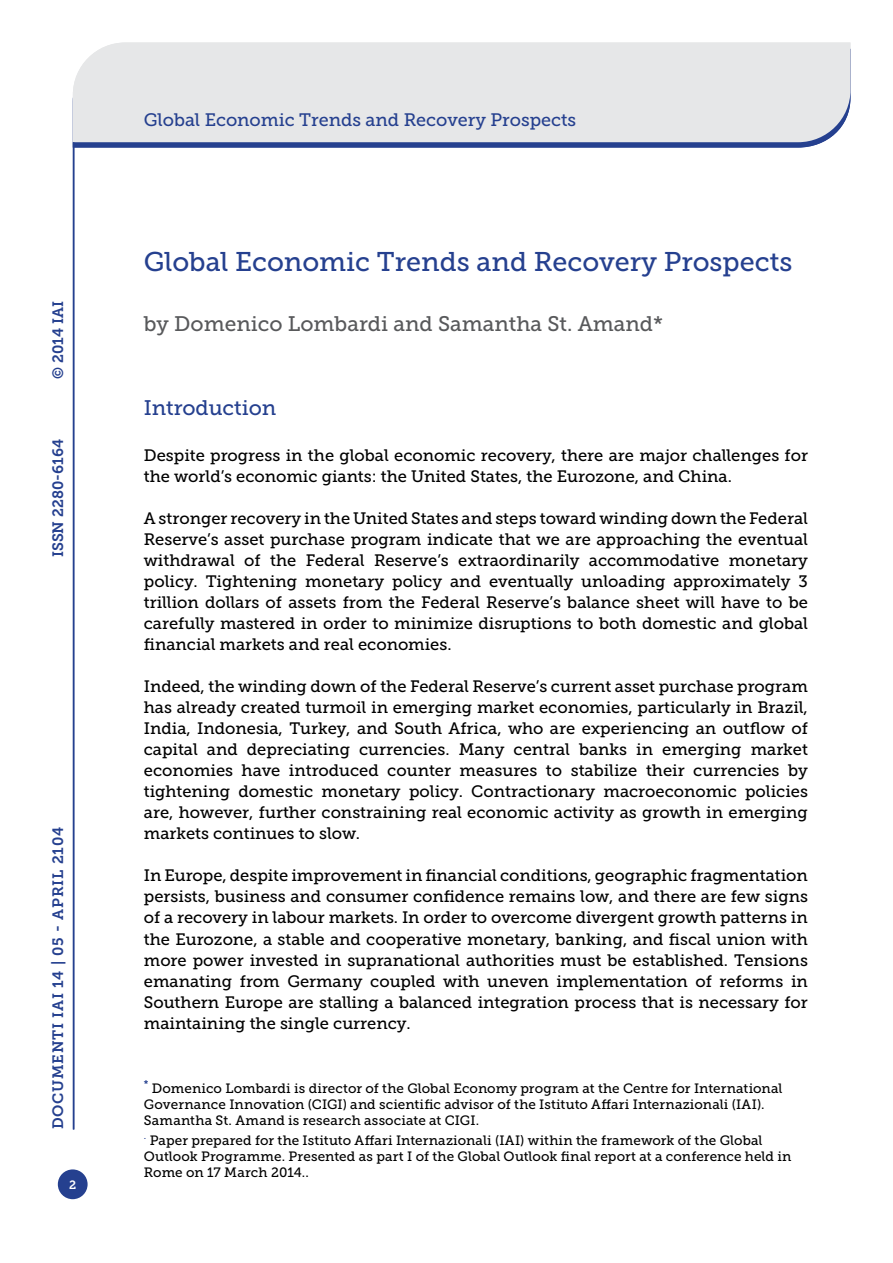
<style>
.page{position:relative;width:893px;height:1263px;background:#fff}
.page>*{position:absolute;margin:0;border:0;box-sizing:border-box;transform-origin:0 0}
.t1{font:27px "Museo Slab 500";color:#25408f}
.t2{font:21px "Museo Slab 500";color:#58595b}
.t3{font:21px "Museo Slab 500";letter-spacing:-.005em;color:#25408f}
.t4{font:18px "Museo Slab 500";color:#25408f}
.t5{font:16.5px/21px "Museo Slab 500";color:#000;text-align:justify}
.t6{font:15px "Museo Slab 700";letter-spacing:.05em;color:#25408f}
.t7{font:15px "Museo Slab 700";color:#25408f}
.t8{font:13.5px/16.2px "Museo Slab 500";letter-spacing:.005em;color:#000}
.t9{font:12px "Museo Slab 700";color:#fff}
</style>
<div class="page">
<div style="left:58px;top:1169px;width:30px;height:30px;background:#25408f;border-radius:50%"></div>
<svg style="left:74px;top:142px;width:749px;height:6px;fill:#25408f"></svg>
<div style="left:73px;top:43px;width:777px;height:99px;background:#e6e7e8"></div>
<hr style="left:73px;top:142px;width:1px;height:987px;background:#25408f">
<p class="t6" style="left:50px;top:379px;width:79px;rotate:-90deg">© 2014 IAI</p>
<p class="t7" style="left:50px;top:557px;width:120px;rotate:-90deg">ISSN 2280-6164</p>
<p class="t6" style="left:50px;top:1129px;width:304px;rotate:-90deg">DOCUMENTI IAI 14 | 05 - April 2104</p>
<p class="t9" style="left:69px;top:1178px;width:9px">2</p>
<p class="t4" style="left:144px;top:110px;width:434px">Global Economic Trends and Recovery Prospects</p>
<h1 class="t1" style="left:144px;top:247px;width:650px">Global Economic Trends and Recovery Prospects</h1>
<p class="t2" style="left:144px;top:312px;width:521px">by Domenico Lombardi and Samantha St. Amand*</p>
<p class="t3" style="left:144px;top:396px;width:134px">Introduction</p>
<p class="t5" style="left:144px;top:445px;width:666px">Despite progress in the global economic recovery, there are major challenges for the world’s economic giants: the United States, the Eurozone, and China.</p>
<p class="t5" style="left:144px;top:508px;width:666px">A stronger recovery in the United States and steps toward winding down the Federal Reserve’s asset purchase program indicate that we are approaching the eventual withdrawal of the Federal Reserve’s extraordinarily accommodative monetary policy. Tightening monetary policy and eventually unloading approximately 3 trillion dollars of assets from the Federal Reserve’s balance sheet will have to be carefully mastered in order to minimize disruptions to both domestic and global financial markets and real economies.</p>
<p class="t5" style="left:144px;top:676px;width:666px">Indeed, the winding down of the Federal Reserve’s current asset purchase program has already created turmoil in emerging market economies, particularly in Brazil, India, Indonesia, Turkey, and South Africa, who are experiencing an outflow of capital and depreciating currencies. Many central banks in emerging market economies have introduced counter measures to stabilize their currencies by tightening domestic monetary policy. Contractionary macroeconomic policies are, however, further constraining real economic activity as growth in emerging markets continues to slow.</p>
<p class="t5" style="left:144px;top:865px;width:666px">In Europe, despite improvement in financial conditions, geographic fragmentation persists, business and consumer confidence remains low, and there are few signs of a recovery in labour markets. In order to overcome divergent growth patterns in the Eurozone, a stable and cooperative monetary, banking, and fiscal union with more power invested in supranational authorities must be established. Tensions emanating from Germany coupled with uneven implementation of reforms in Southern Europe are stalling a balanced integration process that is necessary for maintaining the single currency.</p>
<p class="t8" style="left:144px;top:1080px;width:640px"><sup>*</sup> Domenico Lombardi is director of the Global Economy program at the Centre for International<br>Governance Innovation (CIGI) and scientific advisor of the Istituto Affari Internazionali (IAI).<br>Samantha St. Amand is research associate at CIGI.</p>
<p class="t8" style="left:144px;top:1132px;width:649px"><sup>.</sup> Paper prepared for the Istituto Affari Internazionali (IAI) within the framework of the Global<br>Outlook Programme. Presented as part I of the Global Outlook final report at a conference held in<br>Rome on 17 March 2014..</p>
</div>
